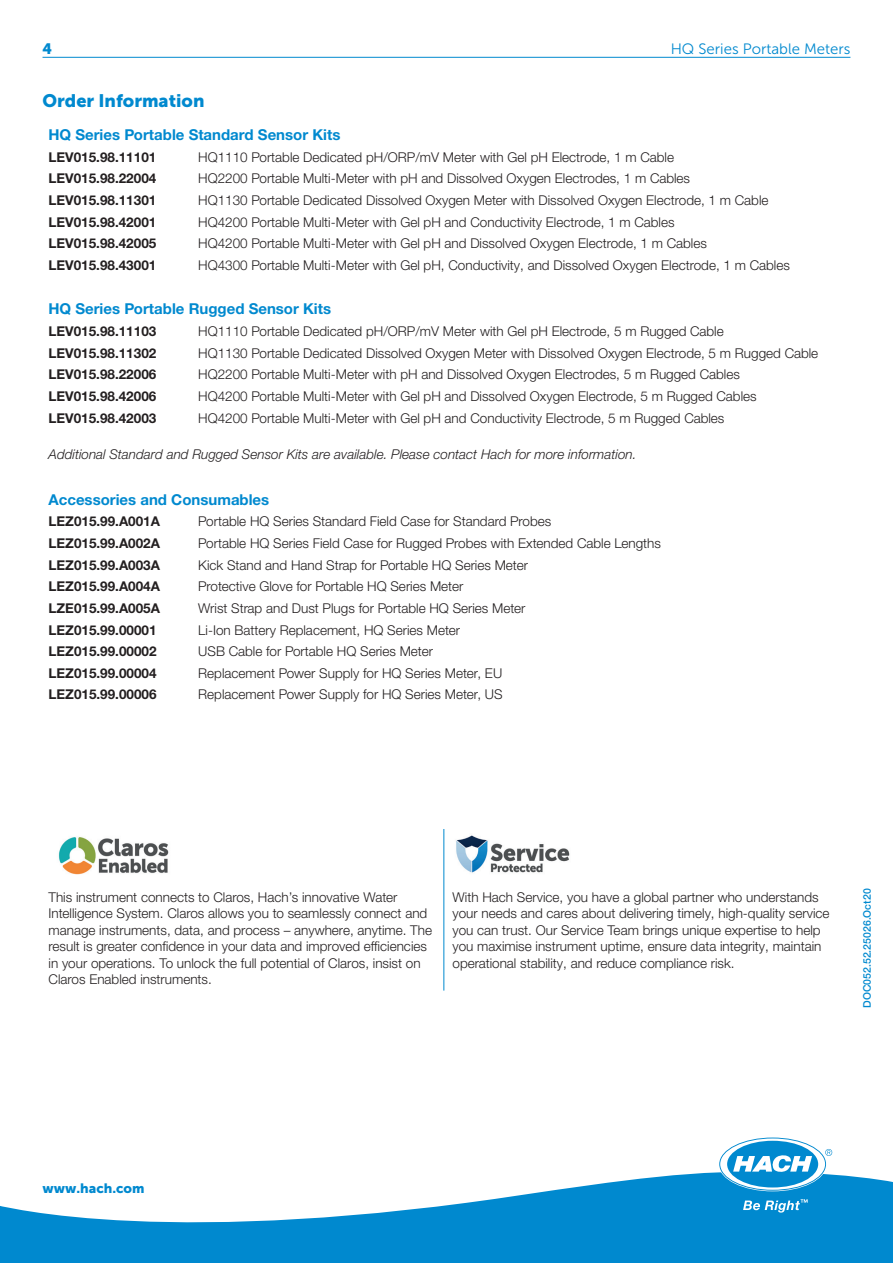
<style>
.page{position:relative;width:893px;height:1263px;background:#fff}
.page>*{position:absolute;margin:0;border:0;box-sizing:border-box;transform-origin:0 0}
.Head_2{font:18px "Museo Sans 900";color:#0089cf}
.Head_3{font:700 15px "Helvetica Neue LTW1 G";color:#0089cf}
.Head_3-2{font:15px "Museo Sans 300";color:#0089cf}
.Head_3-3{font:15px "Museo Sans 900";color:#0089cf}
.Text_1{font:300 13.5px/16.5px "Helvetica Neue LTW1 G";color:#231f20}
.Text_1_Text_1_Bold{font:700 13.5px "Helvetica Neue LTW1 G";color:#231f20}
.TableNote{font:italic 300 13.5px "Helvetica Neue LTW1 G";color:#231f20}
.Text_1_Color{font:13.5px "Museo Sans 900";color:#0089cf}
.t1{font:500 10.5px "Helvetica Neue LTW1 G";color:#0089cf}
</style>
<div class="page">
<svg style="left:0;top:1168px;width:893px;height:95px;fill:#0089cf"></svg>
<svg style="left:720px;top:1138px;width:112px;height:52px"></svg>
<svg style="left:743px;top:1199px;width:65px;height:13px"></svg>
<hr style="left:43px;top:57px;width:807px;height:1px;background:#0089cf">
<img style="left:58px;top:837px;width:111px;height:38px">
<img style="left:456px;top:835px;width:114px;height:38px">
<hr style="left:443px;top:829px;width:1px;height:161px;background:#0089cf">
<p class="Head_3-3" style="left:43px;top:40px;width:11px">4</p>
<p class="Head_3-2" style="left:671px;top:41px;width:181px">HQ Series Portable Meters</p>
<p class="Head_2" style="left:43px;top:91px;width:163px">Order Information</p>
<p class="Head_3" style="left:49px;top:125px;width:293px">HQ Series Portable Standard Sensor Kits</p>
<p class="Text_1_Text_1_Bold" style="left:49px;top:149px;width:109px">LEV015.98.11101</p>
<p class="Text_1" style="left:198px;top:149px;width:477px">HQ1110 Portable Dedicated pH/ORP/mV Meter with Gel pH Electrode, 1 m Cable</p>
<p class="Text_1_Text_1_Bold" style="left:49px;top:170px;width:109px">LEV015.98.22004</p>
<p class="Text_1" style="left:198px;top:170px;width:493px">HQ2200 Portable Multi-Meter with pH and Dissolved Oxygen Electrodes, 1 m Cables</p>
<p class="Text_1_Text_1_Bold" style="left:49px;top:192px;width:109px">LEV015.98.11301</p>
<p class="Text_1" style="left:198px;top:192px;width:572px">HQ1130 Portable Dedicated Dissolved Oxygen Meter with Dissolved Oxygen Electrode, 1 m Cable</p>
<p class="Text_1_Text_1_Bold" style="left:49px;top:213px;width:109px">LEV015.98.42001</p>
<p class="Text_1" style="left:198px;top:213px;width:478px">HQ4200 Portable Multi-Meter with Gel pH and Conductivity Electrode, 1 m Cables</p>
<p class="Text_1_Text_1_Bold" style="left:49px;top:235px;width:109px">LEV015.98.42005</p>
<p class="Text_1" style="left:198px;top:235px;width:510px">HQ4200 Portable Multi-Meter with Gel pH and Dissolved Oxygen Electrode, 1 m Cables</p>
<p class="Text_1_Text_1_Bold" style="left:49px;top:257px;width:109px">LEV015.98.43001</p>
<p class="Text_1" style="left:198px;top:257px;width:593px">HQ4300 Portable Multi-Meter with Gel pH, Conductivity, and Dissolved Oxygen Electrode, 1 m Cables</p>
<p class="Head_3" style="left:49px;top:300px;width:284px">HQ Series Portable Rugged Sensor Kits</p>
<p class="Text_1_Text_1_Bold" style="left:49px;top:323px;width:109px">LEV015.98.11103</p>
<p class="Text_1" style="left:198px;top:323px;width:527px">HQ1110 Portable Dedicated pH/ORP/mV Meter with Gel pH Electrode, 5 m Rugged Cable</p>
<p class="Text_1_Text_1_Bold" style="left:49px;top:344px;width:109px">LEV015.98.11302</p>
<p class="Text_1" style="left:198px;top:345px;width:621px">HQ1130 Portable Dedicated Dissolved Oxygen Meter with Dissolved Oxygen Electrode, 5 m Rugged Cable</p>
<p class="Text_1_Text_1_Bold" style="left:49px;top:366px;width:109px">LEV015.98.22006</p>
<p class="Text_1" style="left:198px;top:366px;width:543px">HQ2200 Portable Multi-Meter with pH and Dissolved Oxygen Electrodes, 5 m Rugged Cables</p>
<p class="Text_1_Text_1_Bold" style="left:49px;top:388px;width:109px">LEV015.98.42006</p>
<p class="Text_1" style="left:198px;top:388px;width:560px">HQ4200 Portable Multi-Meter with Gel pH and Dissolved Oxygen Electrode, 5 m Rugged Cables</p>
<p class="Text_1_Text_1_Bold" style="left:49px;top:409px;width:109px">LEV015.98.42003</p>
<p class="Text_1" style="left:198px;top:409px;width:528px">HQ4200 Portable Multi-Meter with Gel pH and Conductivity Electrode, 5 m Rugged Cables</p>
<p class="TableNote" style="left:49px;top:446px;width:589px">Additional Standard and Rugged Sensor Kits are available. Please contact Hach for more information.</p>
<p class="Head_3" style="left:49px;top:490px;width:222px">Accessories and Consumables</p>
<p class="Text_1_Text_1_Bold" style="left:49px;top:513px;width:113px">LEZ015.99.A001A</p>
<p class="Text_1" style="left:198px;top:513px;width:355px">Portable HQ Series Standard Field Case for Standard Probes</p>
<p class="Text_1_Text_1_Bold" style="left:49px;top:535px;width:113px">LEZ015.99.A002A</p>
<p class="Text_1" style="left:198px;top:535px;width:464px">Portable HQ Series Field Case for Rugged Probes with Extended Cable Lengths</p>
<p class="Text_1_Text_1_Bold" style="left:49px;top:556px;width:113px">LEZ015.99.A003A</p>
<p class="Text_1" style="left:198px;top:556px;width:331px">Kick Stand and Hand Strap for Portable HQ Series Meter</p>
<p class="Text_1_Text_1_Bold" style="left:49px;top:578px;width:113px">LEZ015.99.A004A</p>
<p class="Text_1" style="left:198px;top:578px;width:267px">Protective Glove for Portable HQ Series Meter</p>
<p class="Text_1_Text_1_Bold" style="left:49px;top:600px;width:113px">LZE015.99.A005A</p>
<p class="Text_1" style="left:198px;top:600px;width:329px">Wrist Strap and Dust Plugs for Portable HQ Series Meter</p>
<p class="Text_1_Text_1_Bold" style="left:49px;top:621px;width:110px">LEZ015.99.00001</p>
<p class="Text_1" style="left:198px;top:621px;width:263px">Li-Ion Battery Replacement, HQ Series Meter</p>
<p class="Text_1_Text_1_Bold" style="left:49px;top:643px;width:110px">LEZ015.99.00002</p>
<p class="Text_1" style="left:198px;top:643px;width:236px">USB Cable for Portable HQ Series Meter</p>
<p class="Text_1_Text_1_Bold" style="left:49px;top:665px;width:110px">LEZ015.99.00004</p>
<p class="Text_1" style="left:198px;top:665px;width:305px">Replacement Power Supply for HQ Series Meter, EU</p>
<p class="Text_1_Text_1_Bold" style="left:49px;top:686px;width:110px">LEZ015.99.00006</p>
<p class="Text_1" style="left:198px;top:686px;width:306px">Replacement Power Supply for HQ Series Meter, US</p>
<p class="Text_1" style="left:49px;top:889px;width:385px">This instrument connects to Claros, Hach’s innovative Water Intelligence System. Claros allows you to seamlessly connect and manage instruments, data, and process – anywhere, anytime. The result is greater confidence in your data and improved efficiencies in your operations. To unlock the full potential of Claros, insist on Claros Enabled instruments.</p>
<p class="Text_1" style="left:452px;top:889px;width:379px">With Hach Service, you have a global partner who understands your needs and cares about delivering timely, high-quality service you can trust. Our Service Team brings unique expertise to help you maximise instrument uptime, ensure data integrity, maintain operational stability, and reduce compliance risk.</p>
<p class="t1" style="left:861px;top:1008px;width:121px;rotate:-90deg">DOC052.52.25026.Oct20</p>
<p class="Text_1_Color" style="left:43px;top:1181px;width:104px">www.hach.com</p>
</div>
